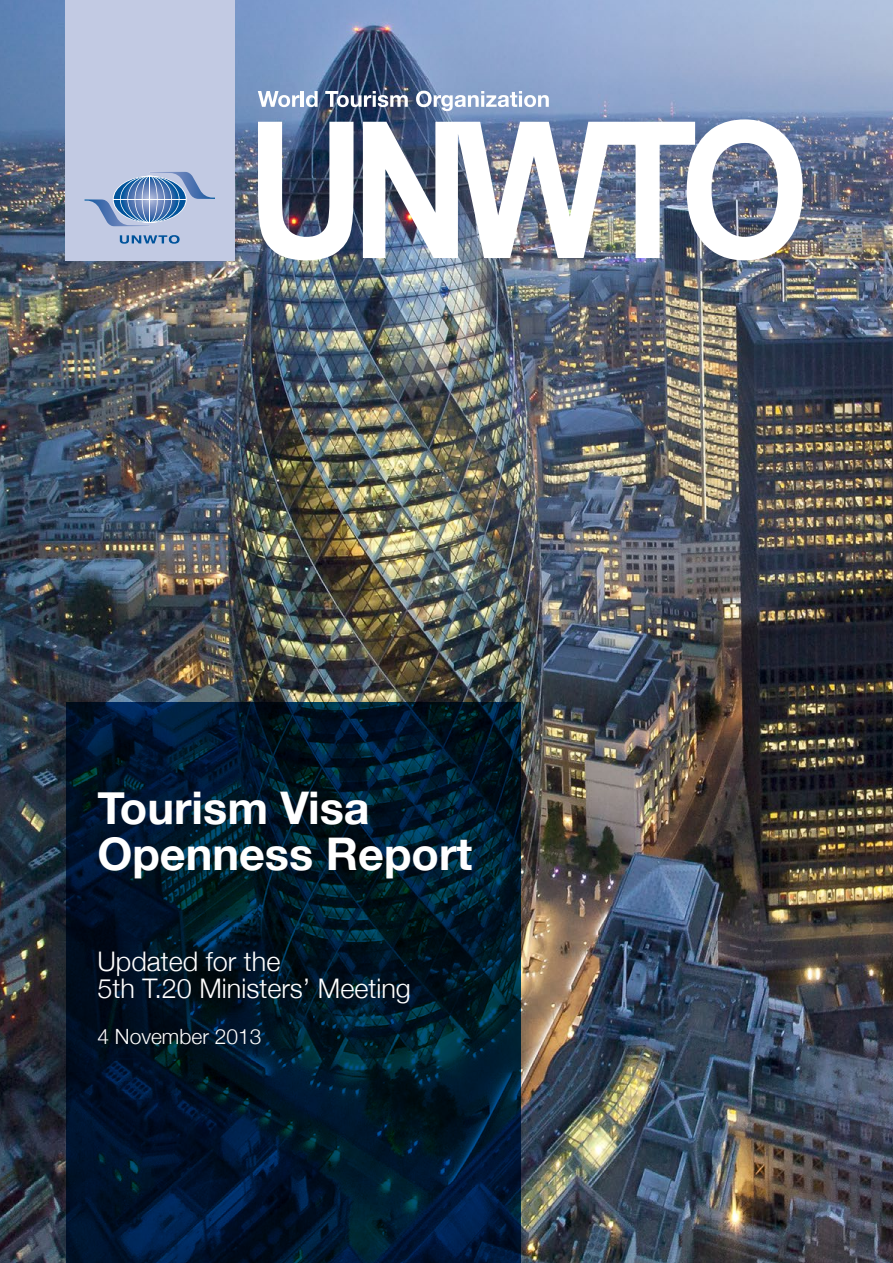
<style>
.page{position:relative;width:893px;height:1263px;background:#fff}
.page>*{position:absolute;margin:0;border:0;box-sizing:border-box;transform-origin:0 0}
.t1{font:700 45px/46.5px "Helvetica Neue";color:#fff}
.t2{font:300 27px/27px "Helvetica Neue";color:#fff}
.t3{font:300 21px "Helvetica Neue";color:#fff}
</style>
<div class="page">
<img style="left:0;top:0;width:893px;height:1263px">
<svg style="left:66px;top:702px;width:455px;height:561px;background:#00182c"></svg>
<div style="left:65px;top:0;width:169px;height:260px;background:#c2cae3"></div>
<svg style="left:120px;top:235px;width:60px;height:9px"></svg>
<svg style="left:84px;top:172px;width:131px;height:55px"></svg>
<svg style="left:258px;top:122px;width:95px;height:138px"></svg>
<img style="left:363px;top:122px;width:324px;height:136px">
<img style="left:687px;top:119px;width:116px;height:141px">
<svg style="left:258px;top:91px;width:41px;height:16px"></svg>
<hr style="left:301px;top:91px;width:3px;height:16px;background:#fff">
<svg style="left:306px;top:91px;width:12px;height:16px"></svg>
<svg style="left:325px;top:91px;width:83px;height:16px"></svg>
<svg style="left:416px;top:91px;width:133px;height:20px"></svg>
<h1 class="t1" style="left:97px;top:786px;width:377px">Tourism Visa<br>Openness Report</h1>
<p class="t2" style="left:97px;top:946px;width:315px">Updated for the<br>5th T.20 Ministers’ Meeting</p>
<p class="t3" style="left:97px;top:1020px;width:166px">4 November 2013</p>
</div>
